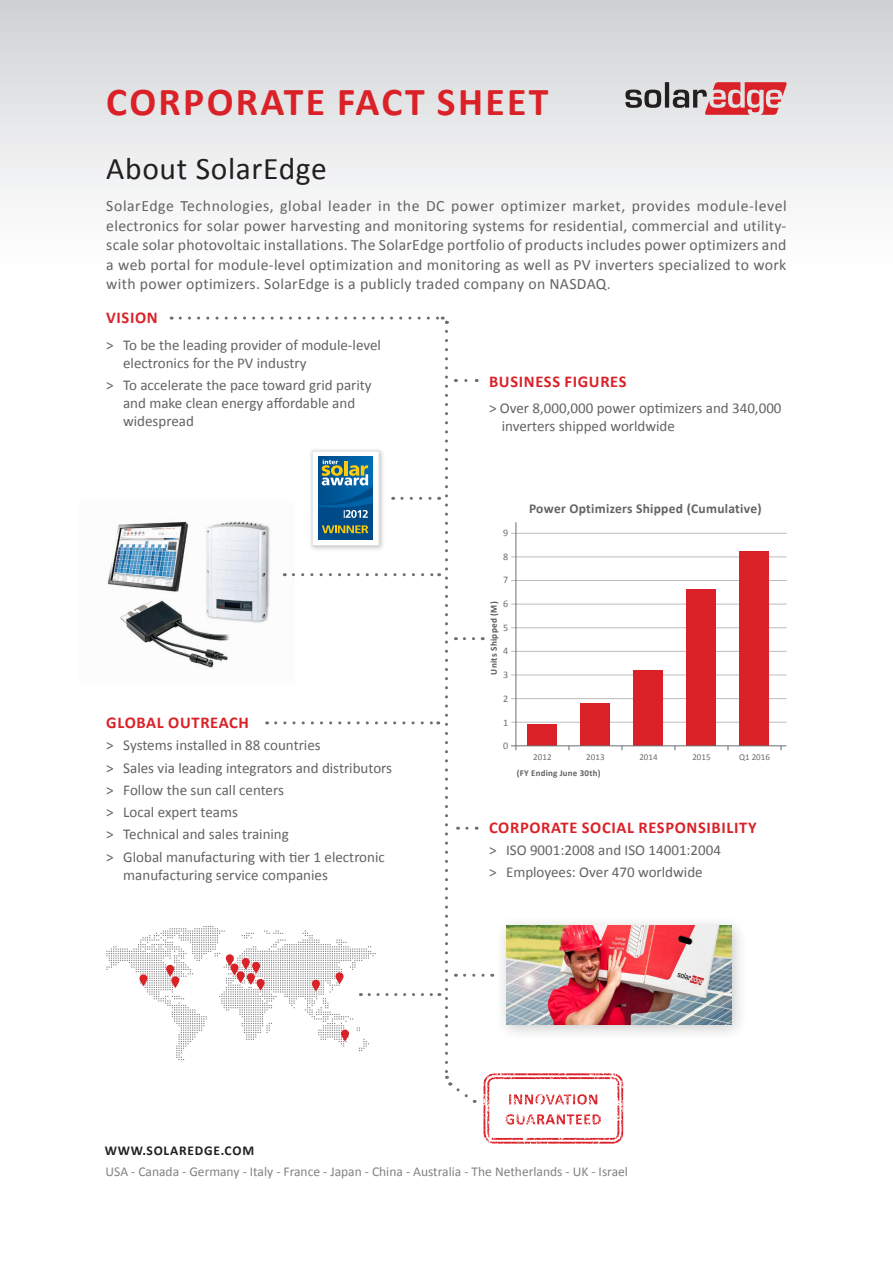
<style>
.page{position:relative;width:893px;height:1263px;background:#fff}
.page>*{position:absolute;margin:0;border:0;box-sizing:border-box;transform-origin:0 0}
.t1{font:700 39.75px "Calibri";letter-spacing:.06em;color:#da2128}
.t2{font:31.5px "Calibri";letter-spacing:.02em;color:#231f20}
.t3{font:700 16.5px "Calibri";letter-spacing:.04em;color:#da2128}
.t4{font:15.75px/19.5px "Calibri";letter-spacing:.02em;color:#636366}
.t5{font:15px/18px "Calibri";color:#636366}
.t6{font:13.5px "Calibri";color:#808285}
.t7{font:700 13.5px "Calibri";letter-spacing:.02em;color:#636366}
.t8{font:700 13.5px "Calibri";letter-spacing:.06em;color:#231f20}
.t9{font:10.05px "Calibri";color:#6c6d70}
.table_header{font:700 9.15px "Calibri";letter-spacing:.03em;color:#57585a}
.t10{font:9px "Calibri";color:#6c6d70}
.t11{font:700 9px "Calibri";letter-spacing:.02em;color:#636366}
</style>
<div class="page">
<div style="left:0;top:0;width:893px;height:279px;background:linear-gradient(to bottom,#d1d2d4,#fff)"></div>
<svg style="left:625px;top:82px;width:162px;height:33px;background:#c39093"></svg>
<svg style="left:180px;top:316px;width:269px;height:8px"></svg>
<div style="left:495px;top:914px;width:253px;height:127px;background:#231f20;opacity:.25"></div>
<img style="left:623px;top:926px;width:108px;height:98px">
<hr style="left:511px;top:580px;width:276px;height:1px;background:#bcbdc0">
<hr style="left:511px;top:556px;width:276px;height:1px;background:#bcbdc0">
<hr style="left:511px;top:604px;width:276px;height:1px;background:#bcbdc0">
<hr style="left:511px;top:533px;width:276px;height:1px;background:#bcbdc0">
<hr style="left:511px;top:651px;width:276px;height:1px;background:#bcbdc0">
<hr style="left:511px;top:675px;width:276px;height:1px;background:#bcbdc0">
<hr style="left:511px;top:698px;width:276px;height:1px;background:#bcbdc0">
<hr style="left:511px;top:722px;width:276px;height:1px;background:#bcbdc0">
<hr style="left:511px;top:627px;width:276px;height:1px;background:#bcbdc0">
<svg style="left:106px;top:331px;width:517px;height:813px"></svg>
<div style="left:634px;top:670px;width:29px;height:76px;background:#da2128"></div>
<div style="left:581px;top:703px;width:29px;height:43px;background:#da2128"></div>
<div style="left:528px;top:724px;width:29px;height:22px;background:#da2128"></div>
<div style="left:687px;top:589px;width:29px;height:157px;background:#da2128"></div>
<div style="left:740px;top:551px;width:29px;height:195px;background:#da2128"></div>
<hr style="left:516px;top:522px;width:1px;height:228px;background:#6c6d70">
<hr style="left:511px;top:745px;width:275px;height:1px;background:#6c6d70">
<p class="t1" style="left:106px;top:76px;width:444px">CORPORATE FACT SHEET</p>
<p class="t2" style="left:106px;top:148px;width:222px">About SolarEdge</p>
<p class="t4" style="left:106px;top:196px;width:682px">SolarEdge Technologies, global leader in the DC power optimizer market, provides module-level</p>
<p class="t4" style="left:106px;top:235px;width:682px">scale solar photovoltaic installations. The SolarEdge portfolio of products includes power optimizers and</p>
<p class="t4" style="left:106px;top:216px;width:682px">electronics for solar power harvesting and monitoring systems for residential, commercial and utility-</p>
<p class="t4" style="left:106px;top:255px;width:682px">a web portal for module-level optimization and monitoring as well as PV inverters specialized to work with power optimizers. SolarEdge is a publicly traded company on NASDAQ.</p>
<p class="t3" style="left:106px;top:307px;width:53px">VISION</p>
<p class="t5" style="left:123px;top:336px;width:259px">To be the leading provider of module-level</p>
<p class="t5" style="left:106px;top:336px;width:9px">&gt;</p>
<p class="t5" style="left:106px;top:376px;width:9px">&gt;</p>
<p class="t5" style="left:123px;top:354px;width:185px">electronics for the PV industry</p>
<p class="t5" style="left:123px;top:376px;width:250px">To accelerate the pace toward grid parity</p>
<p class="t5" style="left:123px;top:394px;width:234px">and make clean energy affordable and widespread</p>
<p class="t3" style="left:106px;top:712px;width:144px">GLOBAL OUTREACH</p>
<p class="t5" style="left:123px;top:736px;width:199px">Systems installed in 88 countries</p>
<p class="t5" style="left:106px;top:736px;width:9px">&gt;</p>
<p class="t5" style="left:106px;top:759px;width:9px">&gt;</p>
<p class="t5" style="left:123px;top:759px;width:270px">Sales via leading integrators and distributors</p>
<p class="t5" style="left:106px;top:781px;width:9px">&gt;</p>
<p class="t5" style="left:123px;top:781px;width:162px">Follow the sun call centers</p>
<p class="t5" style="left:106px;top:803px;width:9px">&gt;</p>
<p class="t5" style="left:123px;top:803px;width:116px">Local expert teams</p>
<p class="t5" style="left:106px;top:825px;width:9px">&gt;</p>
<p class="t5" style="left:123px;top:825px;width:167px">Technical and sales training</p>
<p class="t5" style="left:106px;top:848px;width:9px">&gt;</p>
<p class="t5" style="left:123px;top:848px;width:263px">Global manufacturing with tier 1 electronic</p>
<p class="t5" style="left:123px;top:866px;width:206px">manufacturing service companies</p>
<p class="t3" style="left:489px;top:371px;width:139px">BUSINESS FIGURES</p>
<p class="t5" style="left:502px;top:399px;width:281px;text-indent:-13px">&gt; Over 8,000,000 power optimizers and 340,000 inverters shipped worldwide</p>
<p class="t9" style="left:503px;top:526px;width:7px">9</p>
<p class="t9" style="left:503px;top:550px;width:7px">8</p>
<p class="t9" style="left:503px;top:574px;width:7px">7</p>
<p class="t9" style="left:503px;top:597px;width:7px">6</p>
<p class="table_header" style="left:488px;top:675px;width:75px;rotate:-90deg">Units Shipped M( (</p>
<p class="t9" style="left:503px;top:621px;width:7px">5</p>
<p class="t9" style="left:503px;top:645px;width:7px">4</p>
<p class="t9" style="left:503px;top:668px;width:7px">3</p>
<p class="t9" style="left:503px;top:692px;width:7px">2</p>
<p class="t9" style="left:503px;top:716px;width:7px">1</p>
<p class="t9" style="left:503px;top:739px;width:7px">0</p>
<p class="t7" style="left:529px;top:500px;width:234px">Power Optimizers Shipped (Cumulative(</p>
<p class="t10" style="left:533px;top:751px;width:20px">2012</p>
<p class="t10" style="left:586px;top:751px;width:20px">2013</p>
<p class="t11" style="left:517px;top:767px;width:85px">(FY Ending June 30th(</p>
<p class="t10" style="left:639px;top:751px;width:20px">2014</p>
<p class="t10" style="left:692px;top:751px;width:20px">2015</p>
<p class="t10" style="left:739px;top:751px;width:32px">Q1 2016</p>
<p class="t3" style="left:489px;top:817px;width:269px">CORPORATE SOCIAL RESPONSIBILITY</p>
<p class="t5" style="left:506px;top:841px;width:216px">ISO 9001:2008 and ISO 14001:2004</p>
<p class="t5" style="left:489px;top:841px;width:9px">&gt;</p>
<p class="t5" style="left:489px;top:863px;width:9px">&gt;</p>
<p class="t5" style="left:506px;top:863px;width:198px">Employees: Over 470 worldwide</p>
<p class="t8" style="left:105px;top:1142px;width:151px">WWW.SOLAREDGE.COM</p>
<p class="t6" style="left:106px;top:1162px;width:524px">USA - Canada - Germany - Italy - France - Japan - China - Australia - The Netherlands - UK - Israel</p>
</div>
